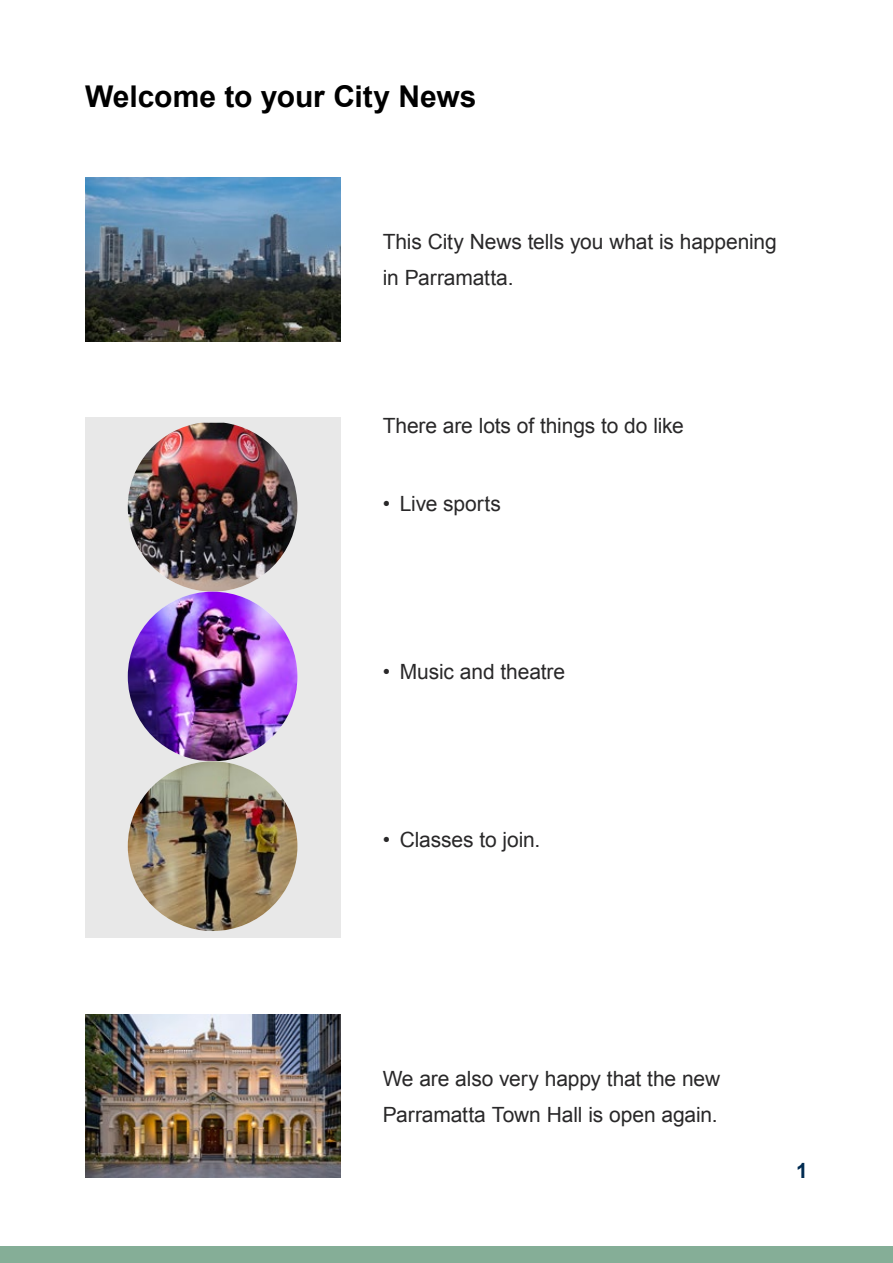
<style>
.page{position:relative;width:893px;height:1263px;background:#fff}
.page>*{position:absolute;margin:0;border:0;box-sizing:border-box;transform-origin:0 0}
.t1{font:700 30px "Arial";letter-spacing:-.005em;color:#000}
.t2{font:21px/36px "Arial";letter-spacing:-.005em;color:#292829}
.t3{font:700 21px "Arial";color:#002b51}
</style>
<div class="page">
<div style="left:0;top:1246px;width:893px;height:17px;background:#85ae97"></div>
<div style="left:85px;top:417px;width:255px;height:521px;background:#e8e8e8"></div>
<img style="left:128px;top:423px;width:169px;height:169px">
<img style="left:128px;top:592px;width:169px;height:169px;border-radius:85px">
<img style="left:128px;top:761px;width:169px;height:170px;border-radius:85px">
<img style="left:85px;top:178px;width:255px;height:163px">
<img style="left:85px;top:1014px;width:255px;height:164px">
<h1 class="t1" style="left:85px;top:77px;width:393px">Welcome to your City News</h1>
<p class="t2" style="left:383px;top:224px;width:396px">This City News tells you what is happening in Parramatta.</p>
<p class="t2" style="left:383px;top:408px;width:303px">There are lots of things to do like</p>
<p class="t2" style="left:383px;top:486px;width:120px">• Live sports</p>
<p class="t2" style="left:383px;top:654px;width:184px">• Music and theatre</p>
<p class="t2" style="left:383px;top:822px;width:159px">• Classes to join.</p>
<p class="t2" style="left:383px;top:1060px;width:339px">We are also very happy that the new<br>Parramatta Town Hall is open again.</p>
<p class="t3" style="left:796px;top:1157px;width:13px">1</p>
</div>
